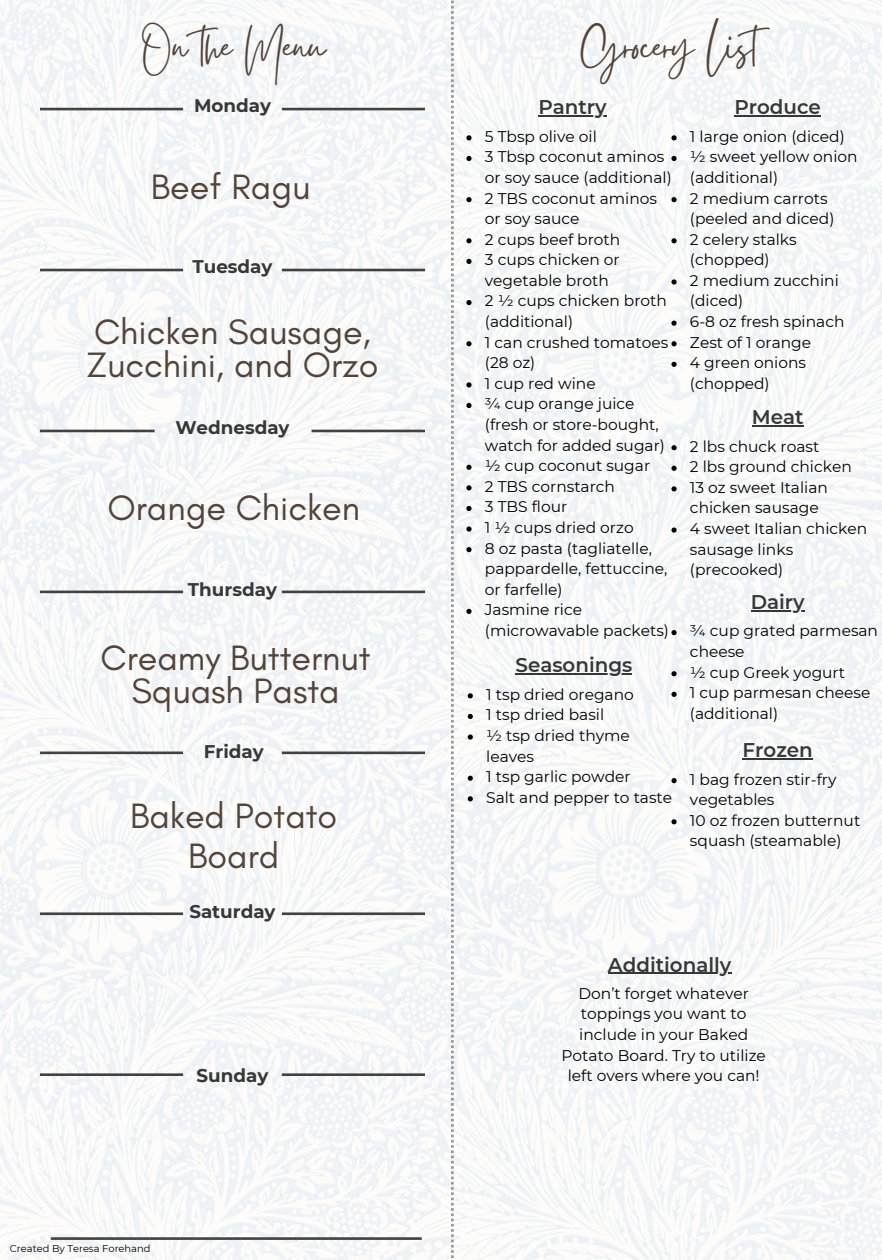
<style>
.page{position:relative;width:882px;height:1260px;background:#fff}
.page>*{position:absolute;margin:0;border:0;box-sizing:border-box;transform-origin:0 0}
.t1{font:49.7px "Gistesy";color:#52443b}
.t2{font:35.88px/33.2px "Glacial Indifference";color:#52443b;text-align:center}
.t3{font:600 19.78px "Montserrat";color:#373737}
.t4{font:700 18.38px "Montserrat";color:#373737}
.t5{font:15.4px/20.7px "Montserrat";color:#000}
.t6{font:9.8px "Montserrat";color:#000}
</style>
<div class="page">
<img style="left:0;top:0;width:882px;height:1260px">
<hr style="left:40px;top:108px;width:143px;height:2px;background:#424242">
<hr style="left:282px;top:108px;width:143px;height:2px;background:#424242">
<hr style="left:40px;top:269px;width:143px;height:2px;background:#424242">
<hr style="left:282px;top:269px;width:143px;height:2px;background:#424242">
<hr style="left:40px;top:430px;width:115px;height:2px;background:#424242">
<hr style="left:312px;top:430px;width:113px;height:2px;background:#424242">
<hr style="left:40px;top:591px;width:143px;height:2px;background:#424242">
<hr style="left:282px;top:591px;width:143px;height:2px;background:#424242">
<hr style="left:40px;top:752px;width:143px;height:2px;background:#424242">
<hr style="left:282px;top:752px;width:143px;height:2px;background:#424242">
<hr style="left:40px;top:912px;width:143px;height:3px;background:#424242">
<hr style="left:282px;top:912px;width:143px;height:3px;background:#424242">
<hr style="left:51px;top:1237px;width:371px;height:3px;background:#424242">
<hr style="left:40px;top:1073px;width:143px;height:3px;background:#424242">
<hr style="left:282px;top:1073px;width:143px;height:3px;background:#424242">
<svg style="left:451px;top:1px;width:3px;height:1259px"></svg>
<hr style="left:539px;top:116px;width:68px;height:1px;background:#373737">
<svg style="left:466px;top:135px;width:6px;height:5px"></svg>
<svg style="left:466px;top:156px;width:6px;height:5px"></svg>
<svg style="left:466px;top:197px;width:6px;height:5px"></svg>
<svg style="left:466px;top:238px;width:6px;height:5px"></svg>
<svg style="left:466px;top:259px;width:6px;height:5px"></svg>
<svg style="left:466px;top:300px;width:6px;height:5px"></svg>
<svg style="left:466px;top:341px;width:6px;height:5px"></svg>
<svg style="left:466px;top:382px;width:6px;height:6px"></svg>
<svg style="left:466px;top:403px;width:6px;height:5px"></svg>
<svg style="left:466px;top:465px;width:6px;height:5px"></svg>
<svg style="left:466px;top:485px;width:6px;height:5px"></svg>
<svg style="left:466px;top:506px;width:6px;height:5px"></svg>
<svg style="left:466px;top:526px;width:6px;height:6px"></svg>
<svg style="left:466px;top:547px;width:6px;height:5px"></svg>
<svg style="left:466px;top:609px;width:6px;height:5px"></svg>
<hr style="left:734px;top:116px;width:87px;height:1px;background:#373737">
<svg style="left:671px;top:135px;width:6px;height:5px"></svg>
<svg style="left:671px;top:156px;width:6px;height:5px"></svg>
<svg style="left:671px;top:197px;width:6px;height:5px"></svg>
<svg style="left:671px;top:238px;width:6px;height:5px"></svg>
<svg style="left:671px;top:279px;width:6px;height:6px"></svg>
<svg style="left:671px;top:321px;width:6px;height:5px"></svg>
<svg style="left:671px;top:341px;width:6px;height:5px"></svg>
<svg style="left:671px;top:362px;width:6px;height:5px"></svg>
<hr style="left:516px;top:674px;width:116px;height:1px;background:#373737">
<svg style="left:468px;top:693px;width:5px;height:5px"></svg>
<svg style="left:468px;top:714px;width:5px;height:5px"></svg>
<svg style="left:468px;top:734px;width:5px;height:6px"></svg>
<svg style="left:468px;top:776px;width:5px;height:5px"></svg>
<svg style="left:468px;top:796px;width:5px;height:5px"></svg>
<hr style="left:752px;top:426px;width:52px;height:1px;background:#373737">
<svg style="left:671px;top:445px;width:6px;height:5px"></svg>
<svg style="left:671px;top:466px;width:6px;height:5px"></svg>
<svg style="left:671px;top:486px;width:6px;height:5px"></svg>
<svg style="left:671px;top:528px;width:6px;height:5px"></svg>
<hr style="left:751px;top:610px;width:54px;height:2px;background:#373737">
<svg style="left:671px;top:630px;width:6px;height:5px"></svg>
<svg style="left:671px;top:671px;width:6px;height:5px"></svg>
<svg style="left:671px;top:692px;width:6px;height:5px"></svg>
<hr style="left:743px;top:759px;width:70px;height:1px;background:#373737">
<svg style="left:671px;top:778px;width:6px;height:5px"></svg>
<svg style="left:671px;top:819px;width:6px;height:5px"></svg>
<hr style="left:608px;top:973px;width:123px;height:1px;background:#373737">
<h3 class="t1" style="left:142px;top:11px;width:185px">On the Menu</h3>
<p class="t1" style="left:581px;top:11px;width:205px">Grocery List</p>
<h2 class="t4" style="left:194px;top:94px;width:78px">Monday</h2>
<h3 class="t3" style="left:734px;top:95px;width:88px">Produce</h3>
<p class="t5" style="left:690px;top:126px;width:156px">1 large onion (diced)</p>
<p class="t5" style="left:690px;top:146px;width:169px">½ sweet yellow onion (additional)</p>
<p class="t5" style="left:690px;top:188px;width:146px">2 medium carrots (peeled and diced)</p>
<p class="t5" style="left:690px;top:229px;width:108px">2 celery stalks (chopped)</p>
<p class="t5" style="left:690px;top:270px;width:150px">2 medium zucchini (diced)</p>
<p class="t5" style="left:690px;top:311px;width:156px">6-8 oz fresh spinach</p>
<p class="t5" style="left:690px;top:332px;width:123px">Zest of 1 orange</p>
<p class="t5" style="left:690px;top:352px;width:118px">4 green onions (chopped)</p>
<p class="t3" style="left:539px;top:95px;width:70px">Pantry</p>
<h2 class="t5" style="left:485px;top:126px;width:113px">5 Tbsp olive oil</h2>
<p class="t5" style="left:485px;top:146px;width:188px">3 Tbsp coconut aminos or soy sauce (additional)</p>
<h3 class="t5" style="left:485px;top:188px;width:174px">2 TBS coconut aminos or soy sauce</h3>
<p class="t5" style="left:485px;top:229px;width:137px">2 cups beef broth</p>
<h2 class="t5" style="left:485px;top:249px;width:136px">3 cups chicken or vegetable broth</h2>
<p class="t5" style="left:485px;top:291px;width:184px">2 ½ cups chicken broth (additional)</p>
<h3 class="t5" style="left:485px;top:332px;width:185px">1 can crushed tomatoes (28 oz)</h3>
<p class="t5" style="left:485px;top:373px;width:112px">1 cup red wine</p>
<p class="t5" style="left:485px;top:394px;width:182px">3⁄4 cup orange juice (fresh or store-bought, watch for added sugar)</p>
<h3 class="t5" style="left:485px;top:455px;width:167px">½ cup coconut sugar</h3>
<p class="t5" style="left:485px;top:476px;width:132px">2 TBS cornstarch</p>
<p class="t5" style="left:485px;top:496px;width:84px">3 TBS flour</p>
<p class="t5" style="left:485px;top:517px;width:150px">1 ½ cups dried orzo</p>
<p class="t5" style="left:485px;top:538px;width:184px">8 oz pasta (tagliatelle, pappardelle, fettuccine, or farfelle)</p>
<h1 class="t5" style="left:485px;top:599px;width:186px">Jasmine rice (microwavable packets)</h1>
<h3 class="t2" style="left:151px;top:170px;width:161px">Beef Ragu</h3>
<h1 class="t4" style="left:192px;top:255px;width:82px">Tuesday</h1>
<h3 class="t2" style="left:86px;top:314px;width:294px;text-align:left">Chicken Sausage,<br>Zucchini, and Orzo</h3>
<p class="t3" style="left:752px;top:405px;width:53px">Meat</p>
<h3 class="t5" style="left:690px;top:436px;width:131px">2 lbs chuck roast</h3>
<p class="t5" style="left:690px;top:456px;width:163px">2 lbs ground chicken</p>
<p class="t5" style="left:690px;top:477px;width:139px">13 oz sweet Italian chicken sausage</p>
<p class="t5" style="left:690px;top:518px;width:179px">4 sweet Italian chicken sausage links (precooked)</p>
<p class="t3" style="left:751px;top:590px;width:55px">Dairy</p>
<p class="t5" style="left:690px;top:621px;width:190px">¾ cup grated parmesan cheese</p>
<p class="t5" style="left:690px;top:662px;width:157px">½ cup Greek yogurt</p>
<p class="t5" style="left:690px;top:682px;width:182px">1 cup parmesan cheese (additional)</p>
<p class="t3" style="left:743px;top:738px;width:72px">Frozen</p>
<h3 class="t5" style="left:690px;top:769px;width:148px">1 bag frozen stir-fry vegetables</h3>
<p class="t5" style="left:690px;top:810px;width:172px">10 oz frozen butternut squash (steamable)</p>
<p class="t4" style="left:175px;top:416px;width:116px">Wednesday</p>
<p class="t2" style="left:107px;top:491px;width:254px">Orange Chicken</p>
<h3 class="t4" style="left:188px;top:578px;width:91px">Thursday</h3>
<h2 class="t2" style="left:100px;top:641px;width:272px">Creamy Butternut<br>Squash Pasta</h2>
<p class="t3" style="left:516px;top:653px;width:118px">Seasonings</p>
<p class="t5" style="left:486px;top:684px;width:149px">1 tsp dried oregano</p>
<p class="t5" style="left:486px;top:704px;width:120px">1 tsp dried basil</p>
<p class="t5" style="left:486px;top:725px;width:145px">½ tsp dried thyme leaves</p>
<p class="t5" style="left:486px;top:766px;width:146px">1 tsp garlic powder</p>
<p class="t5" style="left:486px;top:787px;width:187px">Salt and pepper to taste</p>
<p class="t4" style="left:204px;top:741px;width:61px">Friday</p>
<p class="t2" style="left:130px;top:796px;width:209px;line-height:39.4px">Baked Potato<br>Board</p>
<p class="t4" style="left:189px;top:900px;width:88px">Saturday</p>
<h2 class="t4" style="left:197px;top:1064px;width:73px">Sunday</h2>
<p class="t6" style="left:10px;top:1242px;width:142px">Created By Teresa Forehand</p>
<p class="t3" style="left:608px;top:952px;width:125px">Additionally</p>
<p class="t5" style="left:562px;top:983px;width:206px;text-align:center">Don’t forget whatever toppings you want to include in your Baked<br>Potato Board. Try to utilize left overs where you can!</p>
</div>
